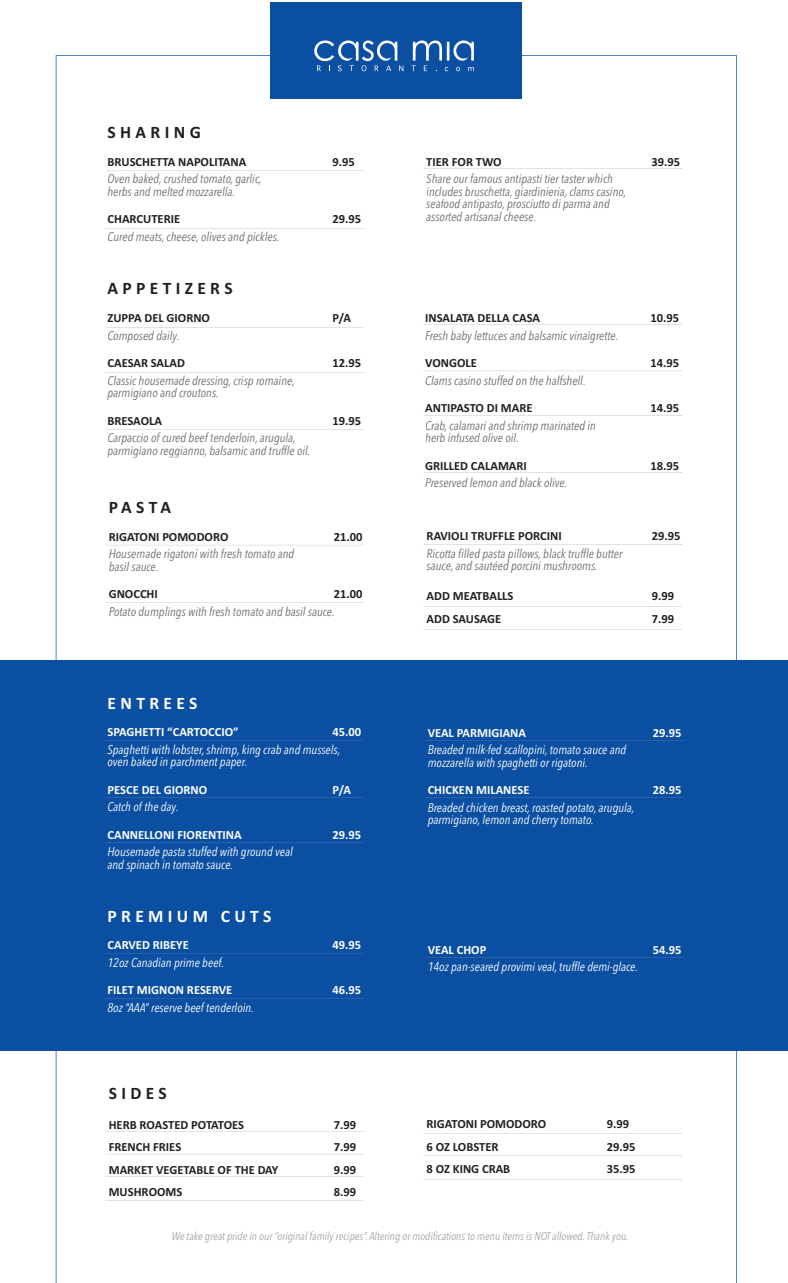
<style>
.page{position:relative;width:788px;height:1283px;background:#fff}
.page>*{position:absolute;margin:0;border:0;box-sizing:border-box;transform-origin:0 0}
.t1{font:700 17.5px "Calibri";letter-spacing:.25em;color:#231f20}
.t2{font:700 17.5px "Calibri";letter-spacing:.25em;color:#fff}
.t3{font:italic 12.5px/12.5px "Avenir Next Condensed";color:#6d6e71}
.t4{font:italic 12.5px/12.5px "Avenir Next Condensed";color:#fff}
.t5{font:700 12.5px "Calibri";color:#231f20}
.t6{font:700 12.5px "Calibri";color:#fff}
.t7{font:italic 11.25px "Avenir Next Condensed";color:#a4a5a9}
.s1{font-family:"Calibri";font-weight:700;font-style:normal;color:#231f20}
.s2{font-family:"Calibri";font-weight:700;font-style:normal}
</style>
<div class="page">
<div style="left:0;top:660px;width:787px;height:390px;background:#0a4fa2"></div>
<svg style="left:105px;top:545px;width:259px;height:1px"></svg>
<svg style="left:105px;top:602px;width:259px;height:1px"></svg>
<svg style="left:105px;top:228px;width:259px;height:1px"></svg>
<svg style="left:423px;top:168px;width:259px;height:1px"></svg>
<svg style="left:423px;top:544px;width:259px;height:1px"></svg>
<svg style="left:423px;top:606px;width:259px;height:1px"></svg>
<svg style="left:423px;top:629px;width:259px;height:1px"></svg>
<svg style="left:105px;top:740px;width:259px;height:1px"></svg>
<svg style="left:105px;top:842px;width:259px;height:1px"></svg>
<svg style="left:105px;top:797px;width:259px;height:1px"></svg>
<svg style="left:425px;top:740px;width:259px;height:1px"></svg>
<svg style="left:425px;top:797px;width:259px;height:1px"></svg>
<svg style="left:105px;top:953px;width:259px;height:1px"></svg>
<svg style="left:105px;top:998px;width:259px;height:1px"></svg>
<svg style="left:425px;top:957px;width:259px;height:1px"></svg>
<svg style="left:105px;top:1131px;width:259px;height:1px"></svg>
<svg style="left:105px;top:1176px;width:259px;height:1px"></svg>
<svg style="left:105px;top:1200px;width:259px;height:1px"></svg>
<svg style="left:423px;top:1133px;width:259px;height:1px"></svg>
<svg style="left:423px;top:1155px;width:259px;height:1px"></svg>
<svg style="left:423px;top:1179px;width:259px;height:1px"></svg>
<svg style="left:105px;top:327px;width:259px;height:1px"></svg>
<svg style="left:105px;top:429px;width:259px;height:1px"></svg>
<svg style="left:105px;top:372px;width:259px;height:1px"></svg>
<svg style="left:423px;top:324px;width:259px;height:1px"></svg>
<svg style="left:423px;top:472px;width:259px;height:1px"></svg>
<svg style="left:423px;top:415px;width:259px;height:18px"></svg>
<svg style="left:424px;top:371px;width:258px;height:1px"></svg>
<div style="left:270px;top:3px;width:252px;height:96px;background:#0a4fa2"></div>
<svg style="left:314px;top:40px;width:89px;height:31px"></svg>
<svg style="left:411px;top:40px;width:63px;height:31px"></svg>
<p class="t1" style="left:107px;top:121px;width:95px">SHARING</p>
<p class="t5" style="left:107px;top:154px;width:140px">BRUSCHETTA NAPOLITANA</p>
<p class="t5" style="left:332px;top:154px;width:24px">9.95</p>
<p class="t3" style="left:107px;top:172px;width:156px">Oven baked, crushed tomato, garlic, herbs and melted mozzarella.</p>
<p class="t5" style="left:107px;top:211px;width:74px">CHARCUTERIE</p>
<p class="t5" style="left:332px;top:211px;width:30px">29.95</p>
<p class="t3" style="left:107px;top:230px;width:173px">Cured meats, cheese, olives and pickles.</p>
<p class="t1" style="left:107px;top:278px;width:127px">APPETIZERS</p>
<p class="t5" style="left:107px;top:310px;width:104px">ZUPPA DEL GIORNO</p>
<p class="t5" style="left:332px;top:310px;width:20px">P/A</p>
<p class="t3" style="left:107px;top:329px;width:73px">Composed daily.</p>
<p class="t5" style="left:107px;top:355px;width:79px">CAESAR SALAD</p>
<p class="t5" style="left:332px;top:355px;width:30px">12.95</p>
<p class="t3" style="left:107px;top:374px;width:189px">Classic housemade dressing, crisp romaine, parmigiano and croutons.</p>
<p class="t5" style="left:107px;top:412px;width:56px">BRESAOLA</p>
<p class="t5" style="left:332px;top:412px;width:30px">19.95</p>
<p class="t3" style="left:107px;top:431px;width:204px">Car accio of cured beef tenderloin, aru ula, parmigiano reggianno, balsamic and truffle oil.</p>
<p class="t3" style="left:121px;top:431px;width:7px">p</p>
<p class="t3" style="left:274px;top:431px;width:7px">g</p>
<p class="t1" style="left:109px;top:496px;width:64px">PASTA</p>
<p class="t5" style="left:109px;top:529px;width:121px">RIGATONI POMODORO</p>
<p class="t5" style="left:334px;top:529px;width:30px">21.00</p>
<p class="t3" style="left:109px;top:548px;width:187px">Housemade rigatoni with fresh tomato and basil sauce.</p>
<p class="t5" style="left:109px;top:586px;width:51px">GNOCCHI</p>
<p class="t3" style="left:109px;top:585px;width:255px;line-height:17.5px;text-indent:225px"><span class="s1">21.00<br></span>Potato dumplings with fresh tomato and basil sauce.</p>
<p class="t2" style="left:107px;top:692px;width:92px">ENTREES</p>
<p class="t6" style="left:107px;top:724px;width:133px">SPAGHETTI “CARTOCCIO”</p>
<p class="t4" style="left:107px;top:723px;width:255px;line-height:17.5px;text-indent:225px"><span class="s2">45.00<br></span>Spaghetti with lobster, shrimp, king crab and mussels,</p>
<p class="t4" style="left:107px;top:755px;width:141px">oven baked in parchment paper.</p>
<p class="t6" style="left:107px;top:782px;width:101px">PESCE DEL GIORNO</p>
<p class="t6" style="left:332px;top:782px;width:20px">P/A</p>
<p class="t4" style="left:107px;top:800px;width:73px">Catch of the day.</p>
<p class="t6" style="left:107px;top:827px;width:136px">CANNELLONI FIORENTINA</p>
<p class="t6" style="left:332px;top:827px;width:30px">29.95</p>
<p class="t4" style="left:107px;top:845px;width:187px">Housemade pasta stuffed with ground veal and spinach in tomato sauce.</p>
<p class="t2" style="left:107px;top:905px;width:165px">PREMIUM CUTS</p>
<p class="t6" style="left:107px;top:937px;width:83px">CARVED RIBEYE</p>
<p class="t6" style="left:332px;top:937px;width:30px">49.95</p>
<p class="t4" style="left:107px;top:956px;width:118px">12oz Canadian prime beef.</p>
<p class="t6" style="left:107px;top:982px;width:126px">FILET MIGNON RESERVE</p>
<p class="t6" style="left:332px;top:982px;width:30px">46.95</p>
<p class="t4" style="left:107px;top:1001px;width:148px">8oz “AAA” reserve beef tenderloin.</p>
<p class="t1" style="left:109px;top:1081px;width:60px">SIDES</p>
<p class="t5" style="left:109px;top:1116px;width:137px">HERB ROASTED POTATOES</p>
<p class="t5" style="left:334px;top:1116px;width:24px">7.99</p>
<p class="t5" style="left:109px;top:1139px;width:74px">FRENCH FRIES</p>
<p class="t5" style="left:334px;top:1139px;width:24px">7.99</p>
<p class="t5" style="left:109px;top:1161px;width:171px">MARKET VEGETABLE OF THE DAY</p>
<p class="t5" style="left:334px;top:1161px;width:24px">9.99</p>
<p class="t5" style="left:109px;top:1184px;width:75px">MUSHROOMS</p>
<p class="t5" style="left:334px;top:1184px;width:24px">8.99</p>
<p class="t5" style="left:426px;top:154px;width:77px">TIER FOR TWO</p>
<p class="t5" style="left:651px;top:154px;width:30px">39.95</p>
<p class="t3" style="left:426px;top:172px;width:201px">Share our famous antipasti tier taster which includes bruschetta, iardinieria, clams casino, seafood antipasto, prosciutto di parma and</p>
<p class="t3" style="left:426px;top:179px;width:111px;line-height:25px;text-indent:89px">g assorted artisanal cheese.</p>
<p class="t5" style="left:425px;top:310px;width:116px">INSALATA DELLA CASA</p>
<p class="t5" style="left:650px;top:310px;width:30px">10.95</p>
<p class="t3" style="left:425px;top:329px;width:195px">Fresh baby lettuces and balsamic vinaigrette.</p>
<p class="t5" style="left:425px;top:355px;width:53px">VONGOLE</p>
<p class="t5" style="left:650px;top:355px;width:30px">14.95</p>
<p class="t3" style="left:425px;top:374px;width:162px">Clams casino stuffed on the halfshell.</p>
<p class="t5" style="left:425px;top:400px;width:109px">ANTIPASTO DI MARE</p>
<p class="t5" style="left:650px;top:400px;width:30px">14.95</p>
<p class="t3" style="left:425px;top:419px;width:172px">Crab, calamari and shrimp marinated in herb infused olive oil.</p>
<p class="t5" style="left:425px;top:457px;width:103px">GRILLED CALAMARI</p>
<p class="t5" style="left:650px;top:457px;width:30px">18.95</p>
<p class="t3" style="left:425px;top:476px;width:144px">Preserved lemon and black olive.</p>
<p class="t5" style="left:426px;top:528px;width:137px">RAVIOLI TRUFFLE PORCINI</p>
<p class="t5" style="left:651px;top:528px;width:30px">29.95</p>
<p class="t3" style="left:426px;top:547px;width:197px">Ricotta filled pasta pillows, black truffle butter sauce, and sautéed porcini mushrooms.</p>
<p class="t5" style="left:426px;top:588px;width:88px">ADD MEATBALLS</p>
<p class="t5" style="left:651px;top:588px;width:24px">9.99</p>
<p class="t5" style="left:426px;top:611px;width:76px">ADD SAUSAGE</p>
<p class="t5" style="left:651px;top:611px;width:24px">7.99</p>
<p class="t6" style="left:427px;top:725px;width:100px">VEAL PARMIGIANA</p>
<p class="t6" style="left:652px;top:725px;width:30px">29.95</p>
<p class="t4" style="left:427px;top:743px;width:200px">Breaded milk-fed scallopini, tomato sauce and mozzarella with spaghetti or rigatoni.</p>
<p class="t6" style="left:427px;top:782px;width:103px">CHICKEN MILANESE</p>
<p class="t6" style="left:652px;top:782px;width:30px">28.95</p>
<p class="t4" style="left:427px;top:801px;width:208px">Breaded chicken breast, roasted potato, arugula, parmigiano, lemon and cherry tomato.</p>
<p class="t6" style="left:427px;top:941px;width:60px">VEAL CHOP</p>
<p class="t6" style="left:652px;top:941px;width:30px">54.95</p>
<p class="t4" style="left:427px;top:960px;width:212px">14oz pan-seared provimi veal, truffle demi-glace.</p>
<p class="t5" style="left:426px;top:1116px;width:121px">RIGATONI POMODORO</p>
<p class="t5" style="left:606px;top:1116px;width:24px">9.99</p>
<p class="t5" style="left:426px;top:1138px;width:73px">6 OZ LOBSTER</p>
<p class="t5" style="left:606px;top:1138px;width:30px">29.95</p>
<p class="t5" style="left:426px;top:1161px;width:85px">8 OZ KING CRAB</p>
<p class="t5" style="left:606px;top:1161px;width:30px">35.95</p>
<p class="t7" style="left:172px;top:1229px;width:458px">We take great pride in our “original family recipes”. Altering or modifications to menu items is NOT allowed. Thank you.</p>
</div>
